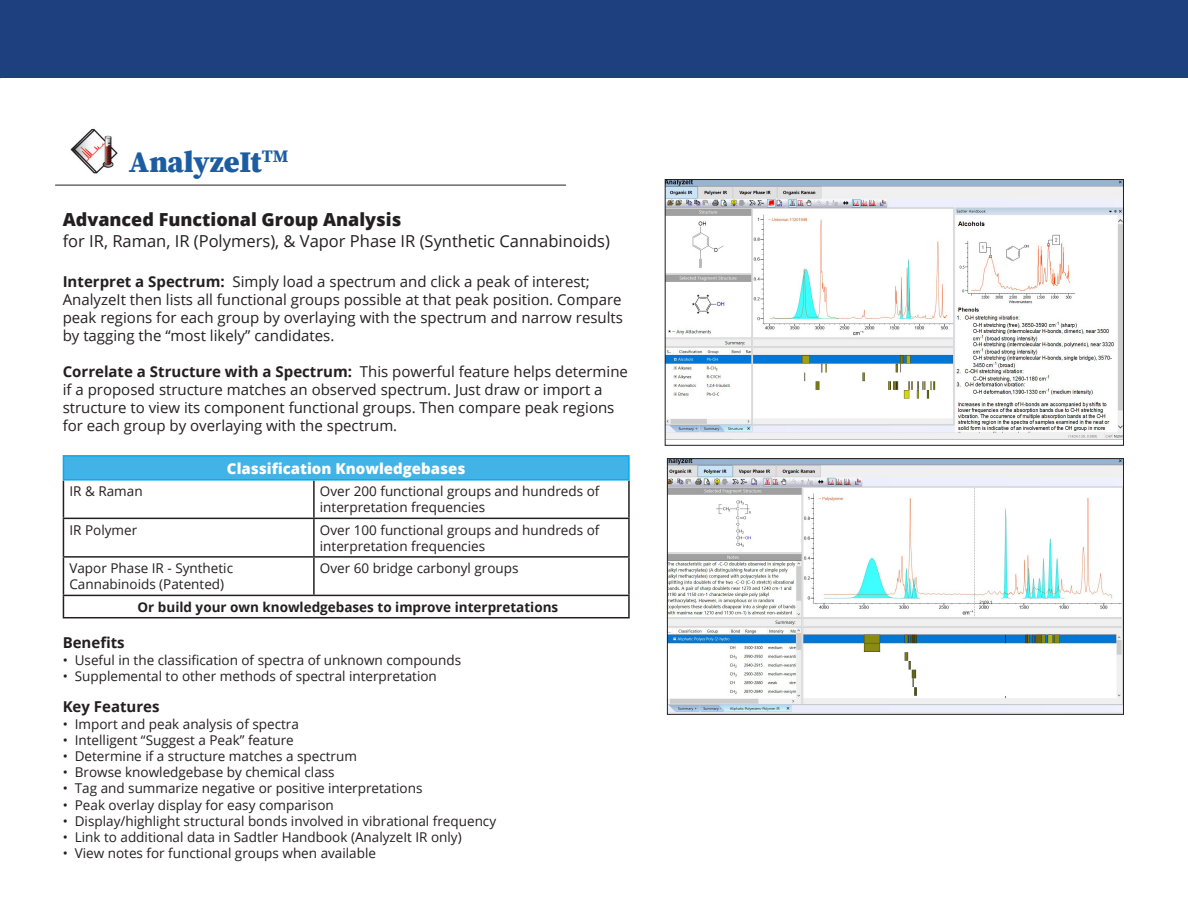
<style>
.page{position:relative;width:1188px;height:918px;background:#fff}
.page>*{position:absolute;margin:0;border:0;box-sizing:border-box;transform-origin:0 0}
.t1{font:900 30px "Source Serif Pro";letter-spacing:-.005em;color:#1c5da2}
.t2{font:800 18px "Open Sans";color:#231f20}
.t3{font:16.5px "Open Sans";color:#231f20}
.t4{font:15px/18px "Open Sans";color:#231f20}
.t5{font:800 15px "Open Sans";color:#fff}
.t6{font:700 15px "Open Sans";color:#231f20}
.t7{font:13.5px/16.2px "Open Sans";color:#231f20}
.t8{font:700 13.5px "Open Sans";color:#231f20}
.s1{font-weight:700}
</style>
<div class="page">
<hr style="left:55px;top:185px;width:511px;height:1px;background:#231f20">
<img style="left:70px;top:128px;width:48px;height:46px">
<div style="left:63px;top:456px;width:566px;height:24px;background:#42b3e6"></div>
<hr style="left:63px;top:481px;width:1px;height:37px;background:#231f20">
<hr style="left:313px;top:481px;width:2px;height:37px;background:#231f20">
<hr style="left:628px;top:481px;width:2px;height:37px;background:#231f20">
<hr style="left:63px;top:518px;width:251px;height:1px;background:#231f20">
<hr style="left:63px;top:519px;width:1px;height:37px;background:#231f20">
<hr style="left:314px;top:518px;width:316px;height:1px;background:#231f20">
<hr style="left:313px;top:519px;width:2px;height:37px;background:#231f20">
<hr style="left:628px;top:519px;width:2px;height:37px;background:#231f20">
<hr style="left:63px;top:556px;width:251px;height:2px;background:#231f20">
<hr style="left:63px;top:558px;width:1px;height:37px;background:#231f20">
<hr style="left:314px;top:556px;width:316px;height:2px;background:#231f20">
<hr style="left:313px;top:558px;width:2px;height:37px;background:#231f20">
<hr style="left:628px;top:558px;width:2px;height:37px;background:#231f20">
<hr style="left:63px;top:595px;width:251px;height:1px;background:#231f20">
<svg style="left:63px;top:596px;width:1px;height:21px"></svg>
<hr style="left:314px;top:595px;width:316px;height:1px;background:#231f20">
<hr style="left:628px;top:596px;width:2px;height:21px;background:#231f20">
<hr style="left:63px;top:617px;width:251px;height:1px;background:#231f20">
<hr style="left:314px;top:617px;width:316px;height:1px;background:#231f20">
<hr style="left:63px;top:455px;width:251px;height:2px;background:#00aeef">
<svg style="left:63px;top:457px;width:1px;height:22px"></svg>
<hr style="left:314px;top:455px;width:316px;height:2px;background:#00aeef">
<hr style="left:628px;top:457px;width:2px;height:22px;background:#00aeef">
<hr style="left:63px;top:479px;width:251px;height:2px;background:#00aeef">
<hr style="left:314px;top:479px;width:316px;height:2px;background:#00aeef">
<img style="left:667px;top:181px;width:455px;height:259px">
<div style="left:665px;top:179px;width:459px;height:267px;border:1px solid #231f20"></div>
<img style="left:669px;top:460px;width:453px;height:253px">
<div style="left:667px;top:458px;width:457px;height:257px;border:1px solid #231f20"></div>
<div style="left:0;top:0;width:1188px;height:77px;background:#1f407f"></div>
<p class="t1" style="left:129px;top:141px;width:161px">AnalyzeIt<sup>TM</sup></p>
<p class="t2" style="left:63px;top:206px;width:340px">Advanced Functional Group Analysis</p>
<p class="t3" style="left:63px;top:230px;width:549px">for IR, Raman, IR (Polymers), &amp; Vapor Phase IR (Synthetic Cannabinoids)</p>
<p class="t4" style="left:63px;top:272px;width:562px"><span class="s1">Interpret a Spectrum:</span> Simply load a spectrum and click a peak of interest; AnalyzeIt then lists all functional groups possible at that peak position. Compare peak regions for each group by overlaying with the spectrum and narrow results by tagging the “most likely” candidates.</p>
<p class="t4" style="left:63px;top:362px;width:567px"><span class="s1">Correlate a Structure with a Spectrum:</span> This powerful feature helps determine if a proposed structure matches an observed spectrum. Just draw or import a structure to view its component functional groups. Then compare peak regions for each group by overlaying with the spectrum.</p>
<p class="t5" style="left:227px;top:457px;width:240px">Classification Knowledgebases</p>
<p class="t7" style="left:69px;top:483px;width:75px">IR &amp; Raman</p>
<p class="t7" style="left:320px;top:483px;width:281px">Over 200 functional groups and hundreds of interpretation frequencies</p>
<p class="t7" style="left:69px;top:521px;width:69px">IR Polymer</p>
<p class="t7" style="left:320px;top:521px;width:281px">Over 100 functional groups and hundreds of interpretation frequencies</p>
<p class="t7" style="left:69px;top:560px;width:165px">Vapor Phase IR - Synthetic<br>Cannabinoids (Patented)</p>
<p class="t7" style="left:320px;top:560px;width:200px">Over 60 bridge carbonyl groups</p>
<p class="t8" style="left:138px;top:597px;width:422px">Or build your own knowledgebases to improve interpretations</p>
<p class="t6" style="left:63px;top:632px;width:64px">Benefits</p>
<p class="t7" style="left:63px;top:651px;width:400px">• Useful in the classification of spectra of unknown compounds</p>
<p class="t7" style="left:63px;top:668px;width:376px">• Supplemental to other methods of spectral interpretation</p>
<p class="t6" style="left:63px;top:696px;width:98px">Key Features</p>
<p class="t7" style="left:63px;top:715px;width:238px">• Import and peak analysis of spectra</p>
<p class="t7" style="left:63px;top:731px;width:233px">• Intelligent “Suggest a Peak” feature</p>
<p class="t7" style="left:63px;top:748px;width:296px">• Determine if a structure matches a spectrum</p>
<p class="t7" style="left:63px;top:764px;width:274px">• Browse knowledgebase by chemical class</p>
<p class="t7" style="left:63px;top:780px;width:361px">• Tag and summarize negative or positive interpretations</p>
<p class="t7" style="left:63px;top:796px;width:273px">• Peak overlay display for easy comparison</p>
<p class="t7" style="left:63px;top:812px;width:435px">• Display/highlight structural bonds involved in vibrational frequency</p>
<p class="t7" style="left:63px;top:829px;width:401px">• Link to additional data in Sadtler Handbook (AnalyzeIt IR only)</p>
<p class="t7" style="left:63px;top:845px;width:315px">• View notes for functional groups when available</p>
</div>
